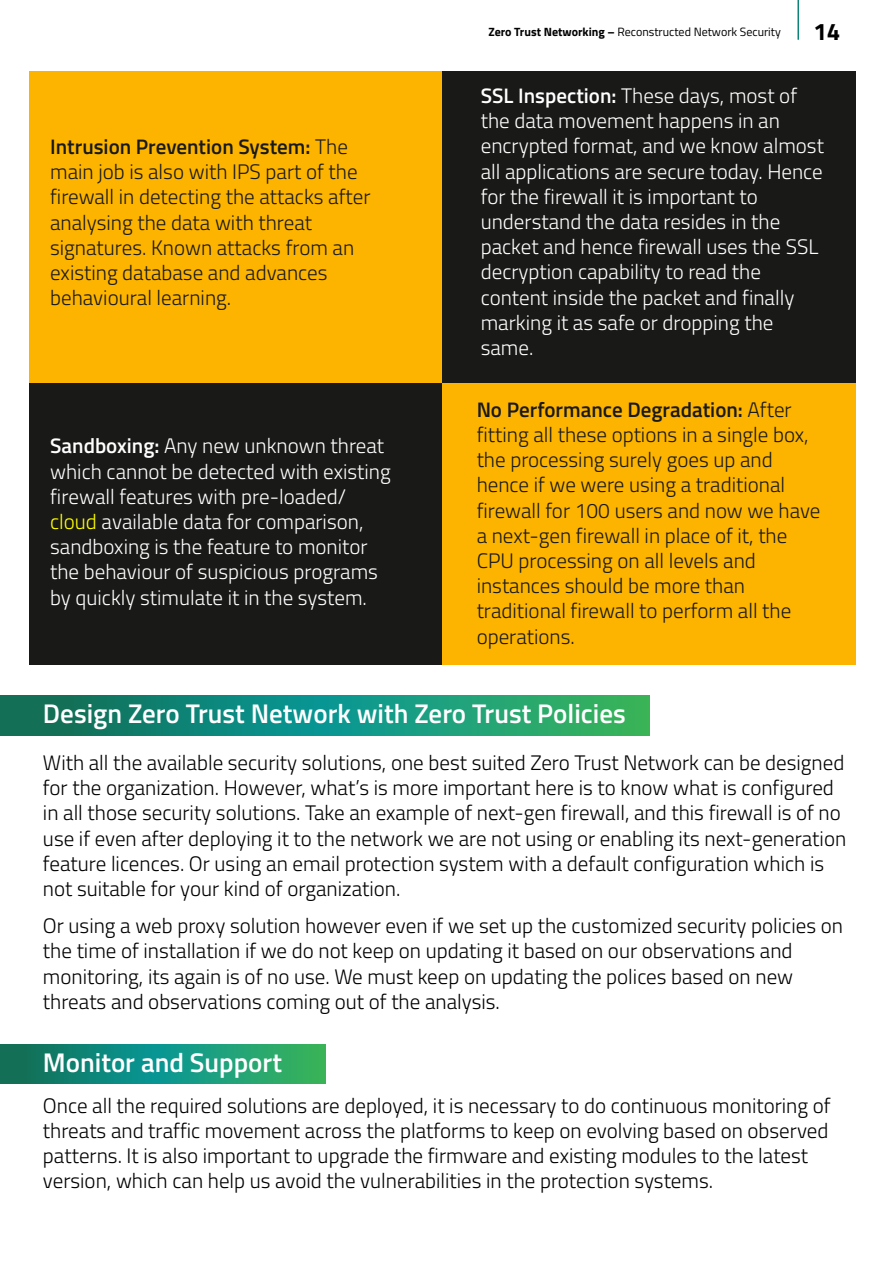
<style>
.page{position:relative;width:893px;height:1263px;background:#fff}
.page>*{position:absolute;margin:0;border:0;box-sizing:border-box;transform-origin:0 0}
.t1{font:600 27px "Titillium Web";color:#fff}
.t2{font:700 24px "Titillium Web";color:#000}
.t3{font:300 21px/25.2px "Titillium Web";color:#000}
.t4{font:300 21px/25.2px "Titillium Web";color:#fff}
.t5{font:300 21px/25.2px "Titillium Web";color:#191918}
.t6{font:12px "Titillium Web";color:#000}
.s1{font-weight:600}
.s2{color:#ff0}
.s3{font-weight:700}
</style>
<div class="page">
<svg style="left:0;top:1044px;width:326px;height:39px;background:#189373"></svg>
<svg style="left:0;top:696px;width:649px;height:39px;background:#189272"></svg>
<div style="left:29px;top:71px;width:413px;height:312px;background:#fcb400"></div>
<div style="left:442px;top:71px;width:414px;height:312px;background:#191918"></div>
<div style="left:29px;top:383px;width:413px;height:281px;background:#191918"></div>
<div style="left:442px;top:383px;width:414px;height:281px;background:#fcb400"></div>
<p class="t5" style="left:50px;top:133px;width:322px"><span class="s1">Intrusion Prevention System:</span> The main job is also with IPS part of the firewall in detecting the attacks after analysing the data with threat signatures. Known attacks from an existing database and advances behavioural learning.</p>
<p class="t4" style="left:50px;top:432px;width:342px"><span class="s1">Sandboxing:</span> Any new unknown threat which cannot be detected with existing firewall features with pre-loaded/ <span class="s2">cloud</span> available data for comparison, sandboxing is the feature to monitor the behaviour of suspicious programs by quickly stimulate it in the system.</p>
<p class="t6" style="left:488px;top:23px;width:294px"><span class="s3">Zero Trust Networking –</span> Reconstructed Network Security</p>
<p class="t2" style="left:813px;top:13px;width:28px">14</p>
<p class="t4" style="left:481px;top:82px;width:345px"><span class="s1">SSL Inspection:</span> These days, most of the data movement happens in an encrypted format, and we know almost all applications are secure today. Hence for the firewall it is important to understand the data resides in the packet and hence firewall uses the SSL decryption capability to read the content inside the packet and finally marking it as safe or dropping the same.</p>
<p class="t5" style="left:477px;top:396px;width:345px"><span class="s1">No Performance Degradation:</span> After fitting all these options in a single box, the processing surely goes up and hence if we were using a traditional firewall for 100 users and now we have a next-gen firewall in place of it, the CPU processing on all levels and instances should be more than traditional firewall to perform all the operations.</p>
<p class="t1" style="left:43px;top:693px;width:584px">Design Zero Trust Network with Zero Trust Policies</p>
<p class="t3" style="left:43px;top:749px;width:805px">With all the available security solutions, one best suited Zero Trust Network can be designed for the organization. However, what’s is more important here is to know what is configured in all those security solutions. Take an example of next-gen firewall, and this firewall is of no use if even after deploying it to the network we are not using or enabling its next-generation feature licences. Or using an email protection system with a default configuration which is not suitable for your kind of organization.</p>
<p class="t3" style="left:43px;top:912px;width:801px">Or using a web proxy solution however even if we set up the customized security policies on the time of installation if we do not keep on updating it based on our observations and monitoring, its again is of no use. We must keep on updating the polices based on new threats and observations coming out of the analysis.</p>
<p class="t1" style="left:43px;top:1042px;width:241px">Monitor and Support</p>
<p class="t3" style="left:43px;top:1091px;width:789px">Once all the required solutions are deployed, it is necessary to do continuous monitoring of threats and traffic movement across the platforms to keep on evolving based on observed patterns. It is also important to upgrade the firmware and existing modules to the latest version, which can help us avoid the vulnerabilities in the protection systems.</p>
</div>
